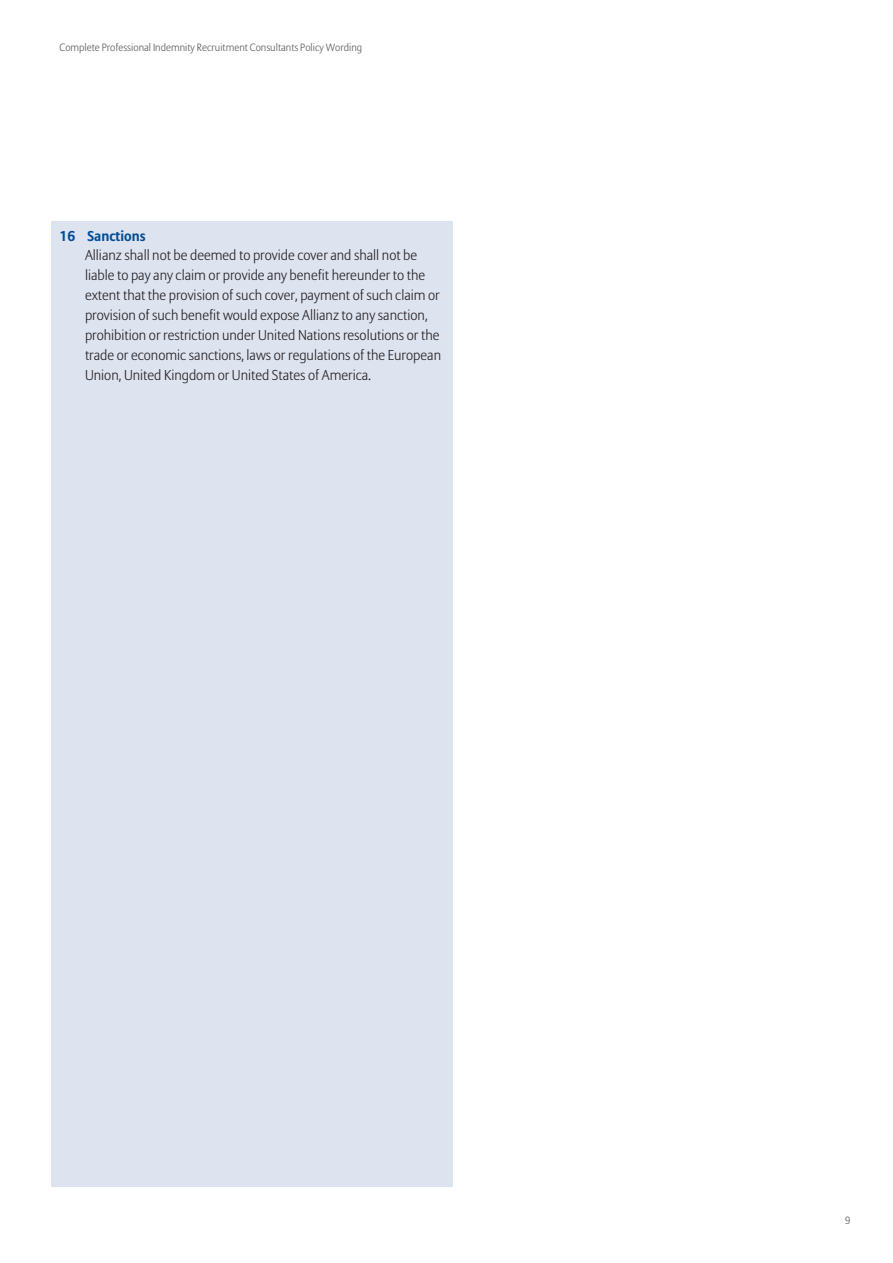
<style>
.page{position:relative;width:893px;height:1263px;background:#fff}
.page>*{position:absolute;margin:0;border:0;box-sizing:border-box;transform-origin:0 0}
.t1{font:300 14.25px/20px "Allianz Sans";color:#231f20}
.t2{font:700 14.25px "Allianz Sans";color:#014d95}
.t3{font:300 10.5px "Allianz Sans";color:#57585a}
</style>
<div class="page">
<div style="left:51px;top:221px;width:402px;height:965px;background:#dee3f0"></div>
<p class="t3" style="left:60px;top:41px;width:304px">Complete Professional Indemnity Recruitment Consultants Policy Wording</p>
<p class="t2" style="left:60px;top:227px;width:88px">16 Sanctions</p>
<p class="t1" style="left:85px;top:246px;width:358px">Allianz shall not be deemed to provide cover and shall not be liable to pay any claim or provide any benefit hereunder to the extent that the provision of such cover, payment of such claim or provision of such benefit would expose Allianz to any sanction, prohibition or restriction under United Nations resolutions or the trade or economic sanctions, laws or regulations of the European Union, United Kingdom or United States of America.</p>
<p class="t3" style="left:845px;top:1214px;width:7px">9</p>
</div>
